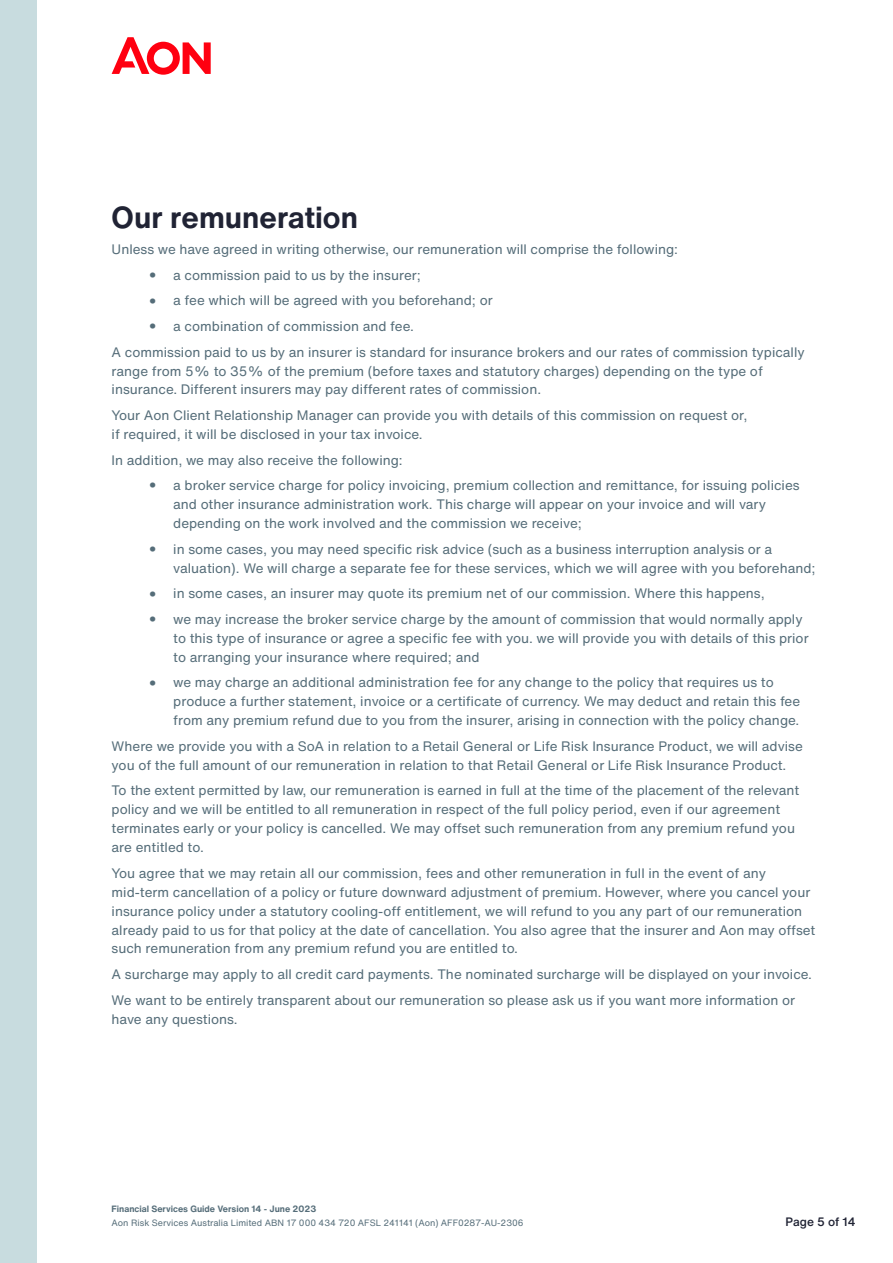
<style>
.page{position:relative;width:893px;height:1263px;background:#fff}
.page>*{position:absolute;margin:0;border:0;box-sizing:border-box;transform-origin:0 0}
.AON_PW_Body_Copy_9pt{font:700 30px "Helvetica Now Text";color:#202334}
.AON_PW_Body_Copy_9pt-2{font:13.5px/18.9px "Helvetica Now Text";color:#556d79}
.t1{font:500 12px "Helvetica Now Text";color:#202334}
.t2{font:9px "Helvetica Now Text";color:#556d79}
.t3{font:700 9px "Helvetica Now Text";color:#556d79}
</style>
<div class="page">
<div style="left:0;top:0;width:37px;height:1263px;background:#c8dcdf"></div>
<svg style="left:112px;top:37px;width:99px;height:38px"></svg>
<p class="AON_PW_Body_Copy_9pt" style="left:112px;top:197px;width:248px">Our remuneration</p>
<p class="AON_PW_Body_Copy_9pt-2" style="left:112px;top:240px;width:568px">Unless we have agreed in writing otherwise, our remuneration will comprise the following:</p>
<p class="AON_PW_Body_Copy_9pt-2" style="left:150px;top:265px;width:272px"><sup>●</sup> a commission paid to us by the insurer;</p>
<p class="AON_PW_Body_Copy_9pt-2" style="left:150px;top:291px;width:344px"><sup>●</sup> a fee which will be agreed with you beforehand; or</p>
<p class="AON_PW_Body_Copy_9pt-2" style="left:150px;top:317px;width:265px"><sup>●</sup> a combination of commission and fee.</p>
<p class="AON_PW_Body_Copy_9pt-2" style="left:112px;top:342px;width:695px">A commission paid to us by an insurer is standard for insurance brokers and our rates of commission typically range from 5% to 35% of the premium (before taxes and statutory charges) depending on the type of insurance. Different insurers may pay different rates of commission.</p>
<p class="AON_PW_Body_Copy_9pt-2" style="left:112px;top:406px;width:637px">Your Aon Client Relationship Manager can provide you with details of this commission on request or, if required, it will be disclosed in your tax invoice.</p>
<p class="AON_PW_Body_Copy_9pt-2" style="left:112px;top:450px;width:293px">In addition, we may also receive the following:</p>
<p class="AON_PW_Body_Copy_9pt-2" style="left:173px;top:476px;width:628px;text-indent:-23px"><sup>●</sup> a broker service charge for policy invoicing, premium collection and remittance, for issuing policies and other insurance administration work. This charge will appear on your invoice and will vary depending on the work involved and the commission we receive;</p>
<p class="AON_PW_Body_Copy_9pt-2" style="left:173px;top:540px;width:644px;text-indent:-23px"><sup>●</sup> in some cases, you may need specific risk advice (such as a business interruption analysis or a valuation). We will charge a separate fee for these services, which we will agree with you beforehand;</p>
<p class="AON_PW_Body_Copy_9pt-2" style="left:150px;top:584px;width:616px"><sup>●</sup> in some cases, an insurer may quote its premium net of our commission. Where this happens,</p>
<p class="AON_PW_Body_Copy_9pt-2" style="left:173px;top:610px;width:637px;text-indent:-23px"><sup>●</sup> we may increase the broker service charge by the amount of commission that would normally apply to this type of insurance or agree a specific fee with you. we will provide you with details of this prior to arranging your insurance where required; and</p>
<p class="AON_PW_Body_Copy_9pt-2" style="left:173px;top:673px;width:628px;text-indent:-23px"><sup>●</sup> we may charge an additional administration fee for any change to the policy that requires us to produce a further statement, invoice or a certificate of currency. We may deduct and retain this fee from any premium refund due to you from the insurer, arising in connection with the policy change.</p>
<p class="AON_PW_Body_Copy_9pt-2" style="left:112px;top:737px;width:693px">Where we provide you with a SoA in relation to a Retail General or Life Risk Insurance Product, we will advise you of the full amount of our remuneration in relation to that Retail General or Life Risk Insurance Product.</p>
<p class="AON_PW_Body_Copy_9pt-2" style="left:112px;top:781px;width:689px">To the extent permitted by law, our remuneration is earned in full at the time of the placement of the relevant policy and we will be entitled to all remuneration in respect of the full policy period, even if our agreement terminates early or your policy is cancelled. We may offset such remuneration from any premium refund you are entitled to.</p>
<p class="AON_PW_Body_Copy_9pt-2" style="left:112px;top:864px;width:705px">You agree that we may retain all our commission, fees and other remuneration in full in the event of any mid-term cancellation of a policy or future downward adjustment of premium. However, where you cancel your insurance policy under a statutory cooling-off entitlement, we will refund to you any part of our remuneration already paid to us for that policy at the date of cancellation. You also agree that the insurer and Aon may offset such remuneration from any premium refund you are entitled to.</p>
<p class="AON_PW_Body_Copy_9pt-2" style="left:112px;top:965px;width:702px">A surcharge may apply to all credit card payments. The nominated surcharge will be displayed on your invoice.</p>
<p class="AON_PW_Body_Copy_9pt-2" style="left:112px;top:990px;width:685px">We want to be entirely transparent about our remuneration so please ask us if you want more information or have any questions.</p>
<p class="t3" style="left:112px;top:1203px;width:206px">Financial Services Guide Version 14 - June 2023</p>
<p class="t2" style="left:112px;top:1216px;width:413px">Aon Risk Services Australia Limited ABN 17 000 434 720 AFSL 241141 (Aon) AFF0287-AU-2306</p>
<p class="t1" style="left:786px;top:1213px;width:72px">Page 5 of 14</p>
</div>
